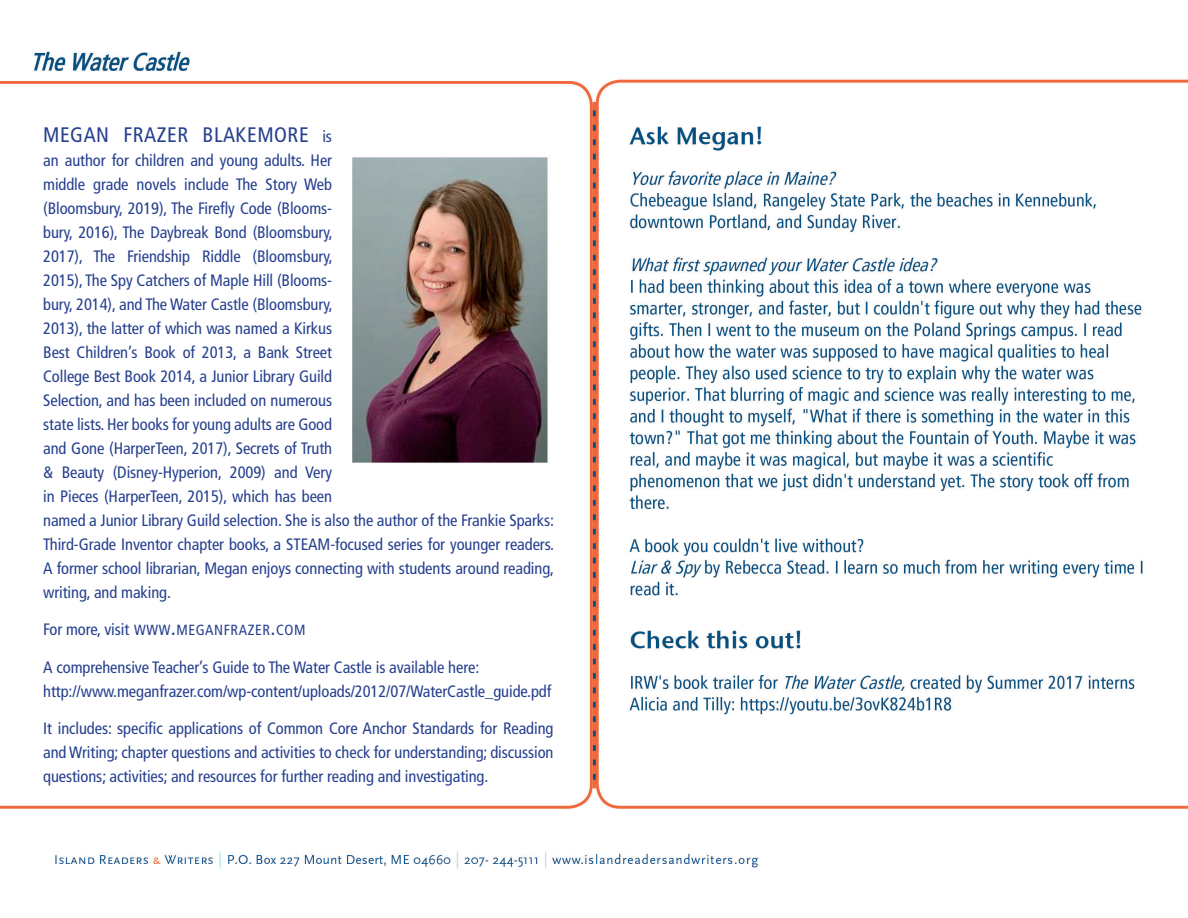
<style>
.page{position:relative;width:1188px;height:918px;background:#fff}
.page>*{position:absolute;margin:0;border:0;box-sizing:border-box;transform-origin:0 0}
.t1{font:condensed 21px "Frutiger";letter-spacing:.025em;color:#253f8e}
.t2{font:condensed 16.5px/24px "Frutiger";letter-spacing:-.005em;color:#253f8e}
.t3{font:condensed 14.7px "Frutiger";letter-spacing:.035em;color:#253f8e}
.s1{font-size:16.5px}
.s2{font-size:21px}
</style>
<div class="page">
<img style="left:0;top:51px;width:1188px;height:818px">
<div style="left:28px;top:150px;width:305px;height:441px;background:#fff"></div>
<div style="left:320px;top:476px;width:247px;height:128px;background:#fff"></div>
<div style="left:22px;top:109px;width:501px;height:35px;background:#fff"></div>
<div style="left:28px;top:610px;width:539px;height:183px;background:#fff"></div>
<p class="t1" style="left:43px;top:122px;width:290px">MEGAN FRAZER BLAKEMORE <span class="s1">is</span></p>
<p class="t2" style="left:43px;top:148px;width:512px">an author for children and young adults. Her<br>middle grade novels include The Story Web<br>(Bloomsbury, 2019), The Firefly Code (Blooms-<br>bury, 2016), The Daybreak Bond (Bloomsbury,<br>2017), The Friendship Riddle (Bloomsbury,<br>2015), The Spy Catchers of Maple Hill (Blooms-<br>bury, 2014), and The Water Castle (Bloomsbury,<br>2013), the latter of which was named a Kirkus<br>Best Children’s Book of 2013, a Bank Street<br>College Best Book 2014, a Junior Library Guild<br>Selection, and has been included on numerous<br>state lists. Her books for young adults are Good<br>and Gone (HarperTeen, 2017), Secrets of Truth<br>&amp; Beauty (Disney-Hyperion, 2009) and Very<br>in Pieces (HarperTeen, 2015), which has been<br>named a Junior Library Guild selection. She is also the author of the Frankie Sparks:<br>Third-Grade Inventor chapter books, a STEAM-focused series for younger readers.<br>A former school librarian, Megan enjoys connecting with students around reading, writing, and making.</p>
<p class="t3" style="left:43px;top:622px;width:264px"><span class="s1">For more, visit</span> WWW<span class="s2">.</span>MEGANFRAZER<span class="s2">.</span>COM</p>
<p class="t2" style="left:43px;top:655px;width:438px">A comprehensive Teacher’s Guide to The Water Castle is available here:</p>
<p class="t2" style="left:43px;top:679px;width:510px">http://www.meganfrazer.com/wp-content/uploads/2012/07/WaterCastle_guide.pdf</p>
<p class="t2" style="left:43px;top:717px;width:512px;text-align:justify">It includes: specific applications of Common Core Anchor Standards for Reading and Writing; chapter questions and activities to check for understanding; discussion questions; activities; and resources for further reading and investigating.</p>
</div>
